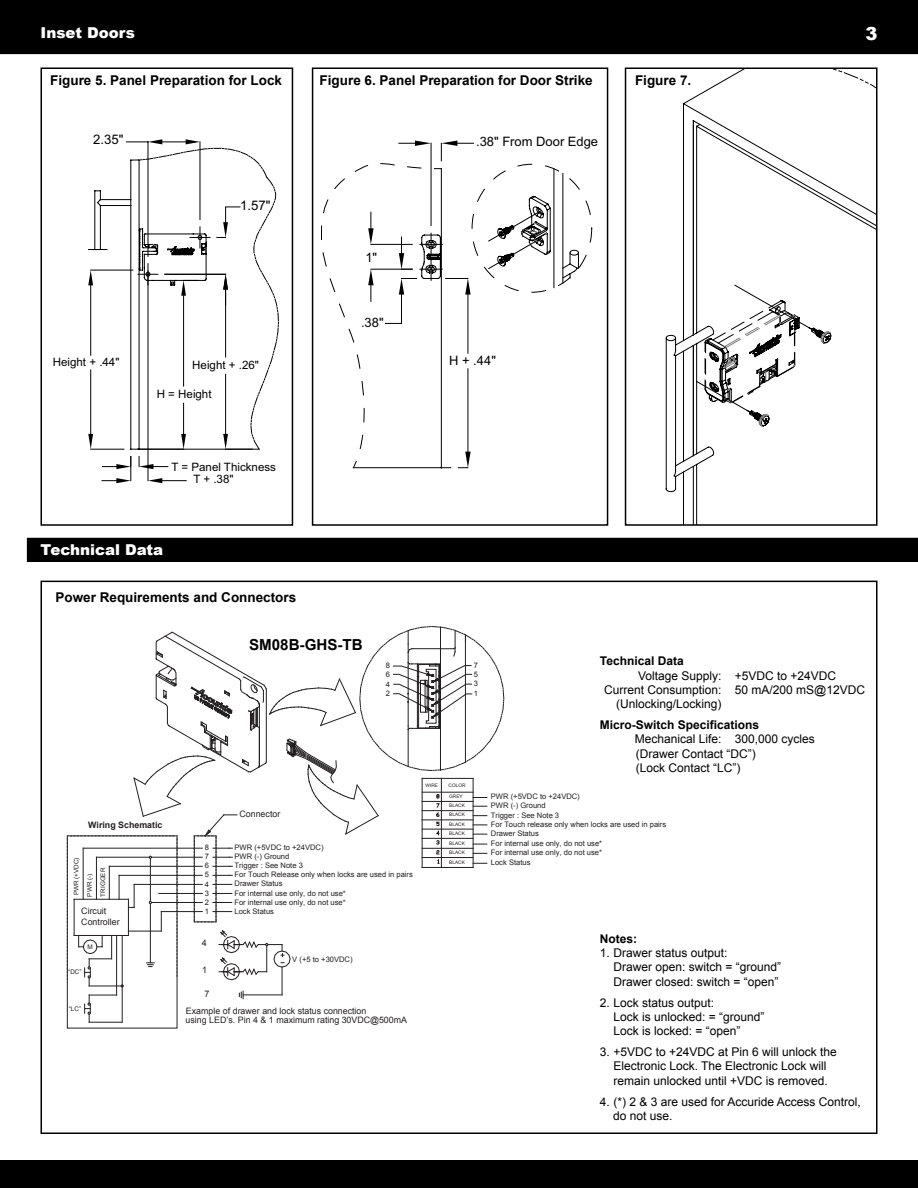
<style>
.page{position:relative;width:918px;height:1188px;background:#fff}
.page>*{position:absolute;margin:0;border:0;box-sizing:border-box;transform-origin:0 0}
.t1{font:900 18px "Arial";color:#fff}
.t2{font:700 15.15px "Arial";color:#000}
.t3{font:900 15px "Arial";color:#fff}
.t4{font:700 13.5px "Arial";color:#000}
.t5{font:13.2px "Arial";color:#000}
.t6{font:12.9px "Arial";color:#000}
.t7{font:12px/14.2px "Arial";color:#000}
.t8{font:700 12px "Arial";color:#000}
.t9{font:11.55px/12.5px "Arial";color:#000}
.t10{font:9px "Arial";color:#231f20}
.t11{font:8.85px/8.4px "Arial";color:#231f20}
.t12{font:700 8.85px "Arial";color:#231f20}
.t13{font:7.65px/9px "Arial";color:#231f20}
.t14{font:6.3px/13.4px "Arial";color:#231f20}
.t15{font:4.8px/9.3px "Arial";color:#231f20;text-align:justify}
</style>
<div class="page">
<div style="left:0;top:0;width:918px;height:54px;background:#000"></div>
<div style="left:0;top:1160px;width:918px;height:28px;background:#000"></div>
<div style="left:27px;top:538px;width:891px;height:24px;background:#000"></div>
<svg style="left:67px;top:626px;width:438px;height:403px"></svg>
<svg style="left:321px;top:141px;width:258px;height:327px"></svg>
<div style="left:312px;top:68px;width:296px;height:458px;border:2px solid #000"></div>
<svg style="left:94px;top:148px;width:173px;height:302px"></svg>
<hr style="left:91px;top:270px;width:42px;height:1px;background:#000">
<hr style="left:91px;top:449px;width:33px;height:1px;background:#000">
<hr style="left:90px;top:285px;width:1px;height:70px;background:#000">
<hr style="left:90px;top:370px;width:1px;height:64px;background:#000">
<svg style="left:88px;top:270px;width:5px;height:15px"></svg>
<svg style="left:88px;top:434px;width:5px;height:15px"></svg>
<svg style="left:139px;top:457px;width:29px;height:12px"></svg>
<hr style="left:200px;top:142px;width:1px;height:78px;background:#000">
<hr style="left:148px;top:142px;width:1px;height:114px;background:#000">
<svg style="left:126px;top:139px;width:74px;height:5px"></svg>
<svg style="left:88px;top:249px;width:19px;height:1px"></svg>
<hr style="left:148px;top:271px;width:1px;height:210px;background:#000">
<svg style="left:102px;top:457px;width:29px;height:26px"></svg>
<svg style="left:148px;top:478px;width:38px;height:5px"></svg>
<svg style="left:138px;top:176px;width:141px;height:274px"></svg>
<div style="left:40px;top:68px;width:253px;height:458px;border:2px solid #000"></div>
<svg style="left:666px;top:71px;width:209px;height:452px"></svg>
<div style="left:625px;top:68px;width:253px;height:458px;border:2px solid #000"></div>
<p class="t3" style="left:40px;top:21px;width:96px">Inset Doors</p>
<p class="t4" style="left:50px;top:71px;width:233px">Figure 5. Panel Preparation for Lock</p>
<p class="t5" style="left:93px;top:131px;width:32px">2.35"</p>
<p class="t5" style="left:240px;top:196px;width:32px">1.57"</p>
<p class="t9" style="left:53px;top:355px;width:68px">Height + .44"</p>
<p class="t9" style="left:192px;top:359px;width:68px">Height + .26"</p>
<p class="t9" style="left:157px;top:387px;width:56px">H = Height</p>
<p class="t4" style="left:320px;top:71px;width:275px">Figure 6. Panel Preparation for Door Strike</p>
<p class="t6" style="left:365px;top:249px;width:13px">1"</p>
<p class="t6" style="left:361px;top:314px;width:24px">.38"</p>
<p class="t6" style="left:476px;top:133px;width:124px">.38" From Door Edge</p>
<p class="t6" style="left:449px;top:352px;width:48px">H + .44"</p>
<p class="t9" style="left:193px;top:461px;width:84px;text-indent:-22px">T = Panel Thickness<br>T + .38"</p>
<p class="t3" style="left:40px;top:539px;width:124px">Technical Data</p>
<p class="t4" style="left:56px;top:588px;width:242px">Power Requirements and Connectors</p>
<p class="t2" style="left:249px;top:634px;width:115px">SM08B-GHS-TB</p>
<p class="t4" style="left:635px;top:71px;width:58px">Figure 7.</p>
<h1 class="t1" style="left:865px;top:20px;width:14px">3</h1>
<p class="t12" style="left:88px;top:819px;width:76px">Wiring Schematic</p>
<p class="t14" style="left:70px;top:897px;width:41px;rotate:-90deg">PWR (+VDC)<br>PWR (-)<br>TRIGGER</p>
<p class="t11" style="left:81px;top:906px;width:40px;line-height:10.6px">Circuit<br>Controller</p>
<p class="t14" style="left:87px;top:940px;width:7px">M</p>
<p class="t14" style="left:68px;top:966px;width:15px">“DC”</p>
<p class="t14" style="left:69px;top:1002px;width:14px">“LC”</p>
<p class="t13" style="left:386px;top:661px;width:6px">8</p>
<p class="t13" style="left:474px;top:661px;width:6px">7</p>
<p class="t13" style="left:386px;top:670px;width:6px">6</p>
<p class="t13" style="left:474px;top:670px;width:6px">5</p>
<p class="t13" style="left:386px;top:680px;width:6px">4</p>
<p class="t13" style="left:474px;top:679px;width:6px">3</p>
<p class="t13" style="left:386px;top:689px;width:6px">2</p>
<p class="t13" style="left:474px;top:689px;width:6px">1</p>
<p class="t11" style="left:240px;top:810px;width:42px">Connector</p>
<p class="t13" style="left:235px;top:843px;width:90px">PWR (+5VDC to +24VDC)<br>PWR (-) Ground<br>Trigger : See Note 3</p>
<p class="t13" style="left:234px;top:888px;width:113px;text-align:justify">For internal use only, do not use* For internal use only, do not use* Lock Status</p>
<p class="t13" style="left:205px;top:843px;width:6px">8<br>7</p>
<p class="t13" style="left:205px;top:879px;width:6px;text-align:justify">4<br>3<br>2<br>1</p>
<p class="t13" style="left:235px;top:879px;width:50px">Drawer Status</p>
<p class="t13" style="left:205px;top:861px;width:6px">6<br>5</p>
<p class="t13" style="left:235px;top:870px;width:180px">For Touch Release only when locks are used in pairs</p>
<p class="t10" style="left:202px;top:937px;width:7px">4</p>
<p class="t10" style="left:202px;top:964px;width:7px">1</p>
<p class="t10" style="left:204px;top:988px;width:7px">7</p>
<p class="t13" style="left:292px;top:954px;width:62px">V (+5 to +30VDC)</p>
<p class="t11" style="left:186px;top:1007px;width:223px">Example of drawer and lock status connection<br>using LED’s. Pin 4 &amp; 1 maximum rating 30VDC@500mA</p>
<p class="t15" style="left:426px;top:781px;width:14px">WIRE</p>
<p class="t15" style="left:449px;top:781px;width:18px">COLOR</p>
<p class="t15" style="left:449px;top:801px;width:17px">BLACK BLACK BLACK BLACK</p>
<p class="t15" style="left:449px;top:839px;width:17px">BLACK<br>BLACK</p>
<p class="t15" style="left:449px;top:858px;width:17px">BLACK</p>
<p class="t15" style="left:449px;top:792px;width:15px">GREY</p>
<p class="t8" style="left:600px;top:653px;width:85px">Technical Data</p>
<p class="t7" style="left:638px;top:668px;width:200px">Voltage Supply: +5VDC to +24VDC</p>
<p class="t7" style="left:604px;top:683px;width:263px">Current Consumption: 50 mA/200 mS@12VDC</p>
<p class="t7" style="left:616px;top:697px;width:107px">(Unlocking/Locking)</p>
<p class="t8" style="left:600px;top:717px;width:161px">Micro-Switch Specifications</p>
<p class="t7" style="left:635px;top:732px;width:182px">Mechanical Life: 300,000 cycles (Drawer Contact “DC”)<br>(Lock Contact “LC”)</p>
<p class="t13" style="left:491px;top:792px;width:90px">PWR (+5VDC to +24VDC)<br>PWR (-) Ground<br>Trigger : See Note 3</p>
<p class="t13" style="left:491px;top:819px;width:177px">For Touch release only when locks are used in pairs</p>
<p class="t13" style="left:491px;top:858px;width:41px">Lock Status</p>
<p class="t13" style="left:491px;top:828px;width:113px;line-height:9.6px">Drawer Status<br>For internal use only, do not use*<br>For internal use only, do not use*</p>
<p class="t8" style="left:600px;top:931px;width:39px">Notes:</p>
<p class="t7" style="left:613px;top:946px;width:169px;text-indent:-14px">1. Drawer status output:<br>Drawer open: switch = “ground”<br>Drawer closed: switch = “open”</p>
<p class="t7" style="left:613px;top:995px;width:153px;text-indent:-14px">2. Lock status output:<br>Lock is unlocked: = “ground”<br>Lock is locked: = “open”</p>
<p class="t7" style="left:600px;top:1045px;width:238px;text-align:center">3. +5VDC to +24VDC at Pin 6 will unlock the<br>Electronic Lock. The Electronic Lock will remain unlocked until +VDC is removed.</p>
<p class="t7" style="left:613px;top:1094px;width:249px;text-indent:-13px">4. (*) 2 &amp; 3 are used for Accuride Access Control, do not use.</p>
</div>
